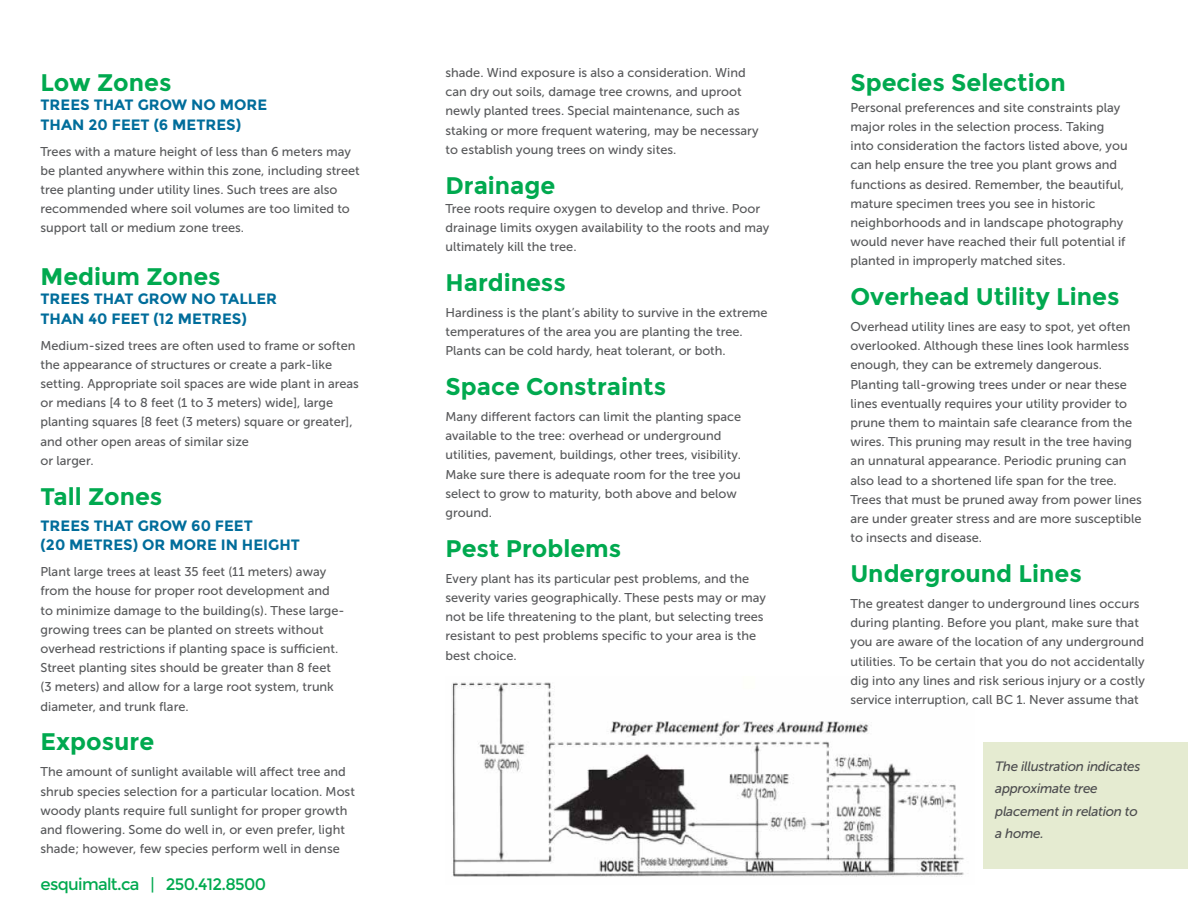
<style>
.page{position:relative;width:1188px;height:918px;background:#fff}
.page>*{position:absolute;margin:0;border:0;box-sizing:border-box;transform-origin:0 0}
.t1{font:700 24px "Montserrat";color:#00a94f}
.t2{font:16.5px "Montserrat";letter-spacing:-.04em;color:#00a94f}
.t3{font:700 15px/19.5px "Montserrat";color:#006d9b}
.t4{font:italic 13.5px/22.5px "Museo Sans 500";letter-spacing:-.02em;color:#4d4d4f}
.t5{font:12.75px/19.2px "Museo Sans 500";color:#58595b}
</style>
<div class="page">
<img style="left:451px;top:682px;width:513px;height:195px">
<div style="left:983px;top:742px;width:205px;height:127px;background:#e5ebd1"></div>
<h1 class="t1" style="left:40px;top:68px;width:132px">Low Zones</h1>
<p class="t3" style="left:40px;top:95px;width:228px">TREES THAT GROW NO MORE<br>THAN 20 FEET (6 METRES)</p>
<p class="t5" style="left:40px;top:142px;width:321px">Trees with a mature height of less than 6 meters may be planted anywhere within this zone, including street tree planting under utility lines. Such trees are also recommended where soil volumes are too limited to support tall or medium zone trees.</p>
<h1 class="t1" style="left:40px;top:262px;width:182px">Medium Zones</h1>
<p class="t3" style="left:40px;top:289px;width:238px">TREES THAT GROW NO TALLER<br>THAN 40 FEET (12 METRES)</p>
<p class="t5" style="left:40px;top:336px;width:320px">Medium-sized trees are often used to frame or soften the appearance of structures or create a park-like setting. Appropriate soil spaces are wide plant in areas or medians [4 to 8 feet (1 to 3 meters) wide], large planting squares [8 feet (3 meters) square or greater], and other open areas of similar size<br>or larger.</p>
<h1 class="t1" style="left:40px;top:482px;width:123px">Tall Zones</h1>
<p class="t3" style="left:40px;top:516px;width:261px">TREES THAT GROW 60 FEET<br>(20 METRES) OR MORE IN HEIGHT</p>
<p class="t5" style="left:40px;top:562px;width:306px">Plant large trees at least 35 feet (11 meters) away from the house for proper root development and to minimize damage to the building(s). These large&shy;growing trees can be planted on streets without overhead restrictions if planting space is sufficient.<br>Street planting sites should be greater than 8 feet (3 meters) and allow for a large root system, trunk diameter, and trunk flare.</p>
<h1 class="t1" style="left:40px;top:728px;width:115px">Exposure</h1>
<p class="t5" style="left:40px;top:762px;width:316px">The amount of sunlight available will affect tree and shrub species selection for a particular location. Most woody plants require full sunlight for proper growth and flowering. Some do well in, or even prefer, light shade; however, few species perform well in dense</p>
<p class="t2" style="left:40px;top:874px;width:227px">esquimalt.ca | 250.412.8500</p>
<p class="t5" style="left:446px;top:63px;width:315px">shade. Wind exposure is also a consideration. Wind can dry out soils, damage tree crowns, and uproot newly planted trees. Special maintenance, such as staking or more frequent watering, may be necessary to establish young trees on windy sites.</p>
<h1 class="t1" style="left:446px;top:171px;width:111px">Drainage</h1>
<p class="t5" style="left:446px;top:199px;width:325px">Tree roots require oxygen to develop and thrive. Poor drainage limits oxygen availability to the roots and may ultimately kill the tree.</p>
<h1 class="t1" style="left:446px;top:268px;width:122px">Hardiness</h1>
<p class="t5" style="left:446px;top:303px;width:324px">Hardiness is the plant’s ability to survive in the extreme temperatures of the area you are planting the tree.<br>Plants can be cold hardy, heat tolerant, or both.</p>
<h1 class="t1" style="left:446px;top:372px;width:222px">Space Constraints</h1>
<p class="t5" style="left:446px;top:407px;width:297px">Many different factors can limit the planting space available to the tree: overhead or underground utilities, pavement, buildings, other trees, visibility.<br>Make sure there is adequate room for the tree you select to grow to maturity, both above and below ground.</p>
<h1 class="t1" style="left:446px;top:534px;width:177px">Pest Problems</h1>
<p class="t5" style="left:446px;top:569px;width:322px">Every plant has its particular pest problems, and the severity varies geographically. These pests may or may not be life threatening to the plant, but selecting trees resistant to pest problems specific to your area is the best choice.</p>
<h1 class="t1" style="left:851px;top:68px;width:217px">Species Selection</h1>
<p class="t5" style="left:851px;top:98px;width:279px">Personal preferences and site constraints play major roles in the selection process. Taking into consideration the factors listed above, you can help ensure the tree you plant grows and functions as desired. Remember, the beautiful, mature specimen trees you see in historic neighborhoods and in landscape photography would never have reached their full potential if planted in improperly matched sites.</p>
<h1 class="t1" style="left:851px;top:282px;width:271px">Overhead Utility Lines</h1>
<p class="t5" style="left:851px;top:317px;width:293px">Overhead utility lines are easy to spot, yet often overlooked. Although these lines look harmless enough, they can be extremely dangerous.<br>Planting tall-growing trees under or near these lines eventually requires your utility provider to prune them to maintain safe clearance from the wires. This pruning may result in the tree having an unnatural appearance. Periodic pruning can also lead to a shortened life span for the tree.<br>Trees that must be pruned away from power lines are under greater stress and are more susceptible to insects and disease.</p>
<h1 class="t1" style="left:851px;top:559px;width:233px">Underground Lines</h1>
<p class="t5" style="left:851px;top:594px;width:296px">The greatest danger to underground lines occurs during planting. Before you plant, make sure that you are aware of the location of any underground utilities. To be certain that you do not accidentally dig into any lines and risk serious injury or a costly service interruption, call BC 1. Never assume that</p>
<p class="t4" style="left:995px;top:755px;width:147px">The illustration indicates approximate tree placement in relation to a home.</p>
</div>
